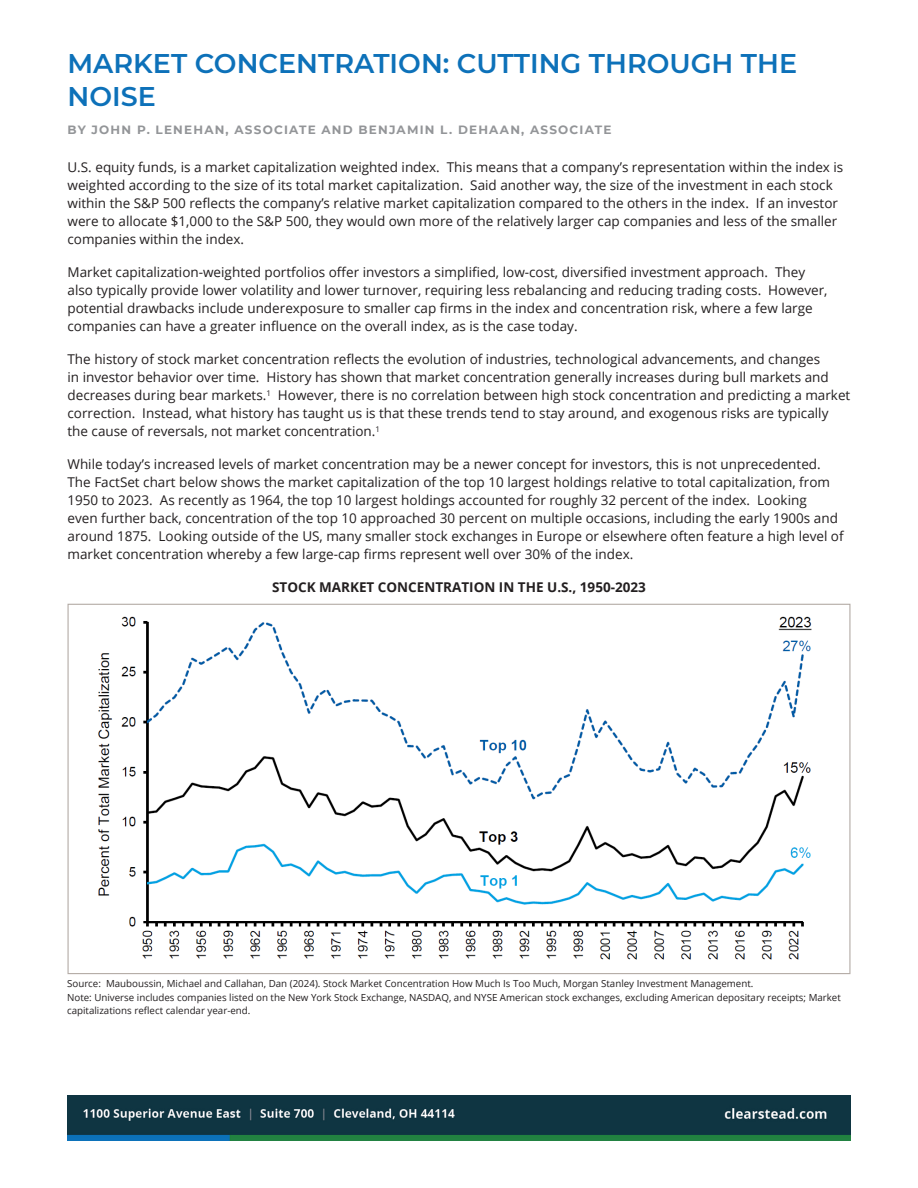
<style>
.page{position:relative;width:918px;height:1188px;background:#fff}
.page>*{position:absolute;margin:0;border:0;box-sizing:border-box;transform-origin:0 0}
.t1{font:600 27px/32.4px "Montserrat";color:#0d71b9}
.Main_Body_Paragraphs{font:13.5px/18px "Open Sans";color:#231f20}
.Main_Body_Paragraphs-2{font:700 13.5px "Open Sans";color:#231f20}
.t2{font:700 12px "Montserrat";letter-spacing:.1em;color:#939598}
.Headline_Purple{font:9.75px/13.5px "Open Sans";color:#231f20}
</style>
<div class="page">
<img style="left:68px;top:1095px;width:409px;height:45px">
<img style="left:477px;top:1095px;width:373px;height:45px">
<img style="left:98px;top:616px;width:714px;height:344px">
<p class="t1" style="left:68px;top:46px;width:731px">MARKET CONCENTRATION: CUTTING THROUGH THE<br>NOISE</p>
<p class="t2" style="left:68px;top:121px;width:545px">BY JOHN P. LENEHAN, ASSOCIATE AND BENJAMIN L. DEHAAN, ASSOCIATE</p>
<p class="Main_Body_Paragraphs" style="left:68px;top:158px;width:777px">U.S. equity funds, is a market capitalization weighted index. This means that a company’s representation within the index is weighted according to the size of its total market capitalization. Said another way, the size of the investment in each stock within the S&amp;P 500 reflects the company’s relative market capitalization compared to the others in the index. If an investor were to allocate $1,000 to the S&amp;P 500, they would own more of the relatively larger cap companies and less of the smaller companies within the index.</p>
<p class="Main_Body_Paragraphs" style="left:68px;top:263px;width:762px">Market capitalization-weighted portfolios offer investors a simplified, low-cost, diversified investment approach. They also typically provide lower volatility and lower turnover, requiring less rebalancing and reducing trading costs. However, potential drawbacks include underexposure to smaller cap firms in the index and concentration risk, where a few large companies can have a greater influence on the overall index, as is the case today.</p>
<p class="Main_Body_Paragraphs" style="left:68px;top:350px;width:784px">The history of stock market concentration reflects the evolution of industries, technological advancements, and changes<br>in investor behavior over time. History has shown that market concentration generally increases during bull markets and decreases during bear markets.<sup>1</sup> However, there is no correlation between high stock concentration and predicting a market correction. Instead, what history has taught us is that these trends tend to stay around, and exogenous risks are typically the cause of reversals, not market concentration.<sup>1</sup></p>
<p class="Main_Body_Paragraphs" style="left:68px;top:455px;width:778px">While today’s increased levels of market concentration may be a newer concept for investors, this is not unprecedented.<br>The FactSet chart below shows the market capitalization of the top 10 largest holdings relative to total capitalization, from 1950 to 2023. As recently as 1964, the top 10 largest holdings accounted for roughly 32 percent of the index. Looking<br>even further back, concentration of the top 10 approached 30 percent on multiple occasions, including the early 1900s and around 1875. Looking outside of the US, many smaller stock exchanges in Europe or elsewhere often feature a high level of market concentration whereby a few large-cap firms represent well over 30% of the index.</p>
<p class="Main_Body_Paragraphs-2" style="left:272px;top:578px;width:375px">STOCK MARKET CONCENTRATION IN THE U.S., 1950-2023</p>
<p class="Headline_Purple" style="left:67px;top:976px;width:775px">Source: Mauboussin, Michael and Callahan, Dan (2024). Stock Market Concentration How Much Is Too Much, Morgan Stanley Investment Management.<br>Note: Universe includes companies listed on the New York Stock Exchange, NASDAQ, and NYSE American stock exchanges, excluding American depositary receipts; Market capitalizations reflect calendar year-end.</p>
</div>
